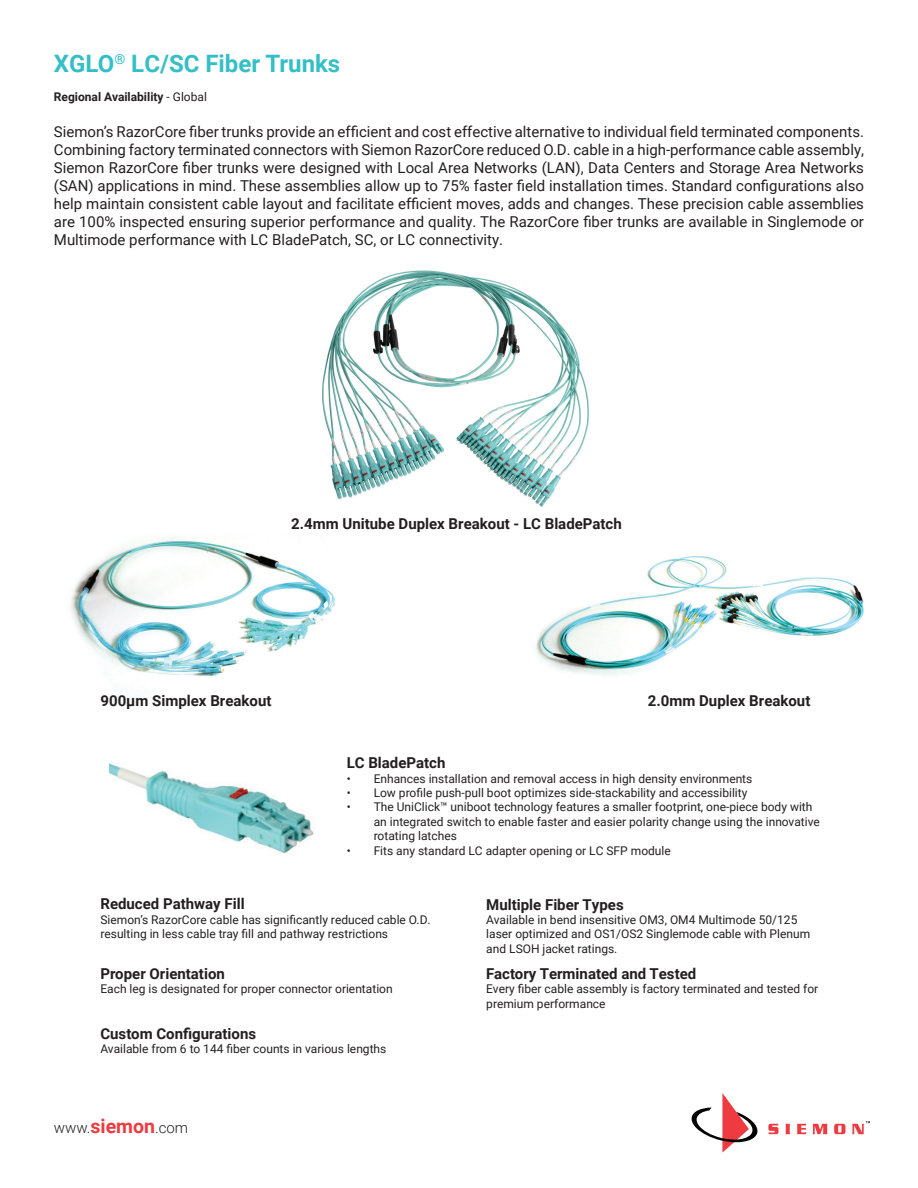
<style>
.page{position:relative;width:918px;height:1188px;background:#fff}
.page>*{position:absolute;margin:0;border:0;box-sizing:border-box;transform-origin:0 0}
.t1{font:700 24px "Roboto";color:#34bfc6}
.t2{font:15px/18px "Roboto";color:#231f20;text-align:justify}
.t3{font:700 15px "Roboto";color:#231f20}
.t4{font:300 15px "Roboto";color:#231f20}
.t5{font:12px/14.4px "Roboto";color:#231f20}
.t6{font:700 12px "Roboto";color:#231f20}
.s1{font-weight:400}
.s2{font-weight:700;font-size:19.5px;color:#ee3a41}
</style>
<div class="page">
<img style="left:535px;top:556px;width:329px;height:120px">
<img style="left:71px;top:539px;width:265px;height:159px">
<img style="left:322px;top:270px;width:268px;height:236px">
<img style="left:110px;top:763px;width:204px;height:91px">
<svg style="left:692px;top:1093px;width:66px;height:60px"></svg>
<svg style="left:768px;top:1124px;width:10px;height:10px"></svg>
<svg style="left:785px;top:1124px;width:5px;height:10px"></svg>
<svg style="left:797px;top:1124px;width:9px;height:10px"></svg>
<svg style="left:813px;top:1124px;width:15px;height:10px"></svg>
<svg style="left:834px;top:1124px;width:11px;height:10px"></svg>
<svg style="left:852px;top:1121px;width:18px;height:13px"></svg>
<h1 class="t1" style="left:54px;top:47px;width:288px">XGLO<sup>®</sup> LC/SC Fiber Trunks</h1>
<p class="t6" style="left:54px;top:88px;width:155px">Regional Availability <span class="s1">- Global</span></p>
<p class="t2" style="left:54px;top:122px;width:812px">Siemon’s RazorCore fiber trunks provide an efficient and cost effective alternative to individual field terminated components.<br>Combining factory terminated connectors with Siemon RazorCore reduced O.D. cable in a high-performance cable assembly, Siemon RazorCore fiber trunks were designed with Local Area Networks (LAN), Data Centers and Storage Area Networks (SAN) applications in mind. These assemblies allow up to 75% faster field installation times. Standard configurations also help maintain consistent cable layout and facilitate efficient moves, adds and changes. These precision cable assemblies are 100% inspected ensuring superior performance and quality. The RazorCore fiber trunks are available in Singlemode or Multimode performance with LC BladePatch, SC, or LC connectivity.</p>
<p class="t3" style="left:291px;top:514px;width:332px">2.4mm Unitube Duplex Breakout - LC BladePatch</p>
<p class="t3" style="left:100px;top:690px;width:173px">900µm Simplex Breakout</p>
<p class="t3" style="left:648px;top:690px;width:164px">2.0mm Duplex Breakout</p>
<p class="t3" style="left:347px;top:752px;width:100px">LC BladePatch</p>
<p class="t5" style="left:347px;top:771px;width:407px">• Enhances installation and removal access in high density environments</p>
<p class="t5" style="left:347px;top:785px;width:402px">• Low profile push-pull boot optimizes side-stackability and accessibility</p>
<p class="t5" style="left:374px;top:800px;width:448px;text-indent:-27px">• The UniClick™ uniboot technology features a smaller footprint, one-piece body with an integrated switch to enable faster and easier polarity change using the innovative rotating latches</p>
<p class="t5" style="left:347px;top:843px;width:326px">• Fits any standard LC adapter opening or LC SFP module</p>
<p class="t3" style="left:100px;top:894px;width:146px">Reduced Pathway Fill</p>
<p class="t5" style="left:100px;top:912px;width:332px">Siemon’s RazorCore cable has significantly reduced cable O.D. resulting in less cable tray fill and pathway restrictions</p>
<p class="t3" style="left:100px;top:963px;width:126px">Proper Orientation</p>
<p class="t5" style="left:100px;top:981px;width:294px">Each leg is designated for proper connector orientation</p>
<p class="t3" style="left:100px;top:1023px;width:157px">Custom Configurations</p>
<p class="t5" style="left:100px;top:1041px;width:287px">Available from 6 to 144 fiber counts in various lengths</p>
<p class="t4" style="left:54px;top:1117px;width:136px">www.<span class="s2">siemon</span>.com</p>
<p class="t3" style="left:486px;top:894px;width:139px">Multiple Fiber Types</p>
<p class="t5" style="left:486px;top:912px;width:325px">Available in bend insensitive OM3, OM4 Multimode 50/125 laser optimized and OS1/OS2 Singlemode cable with Plenum and LSOH jacket ratings.</p>
<p class="t3" style="left:486px;top:963px;width:212px">Factory Terminated and Tested</p>
<p class="t5" style="left:486px;top:981px;width:333px">Every fiber cable assembly is factory terminated and tested for premium performance</p>
</div>
